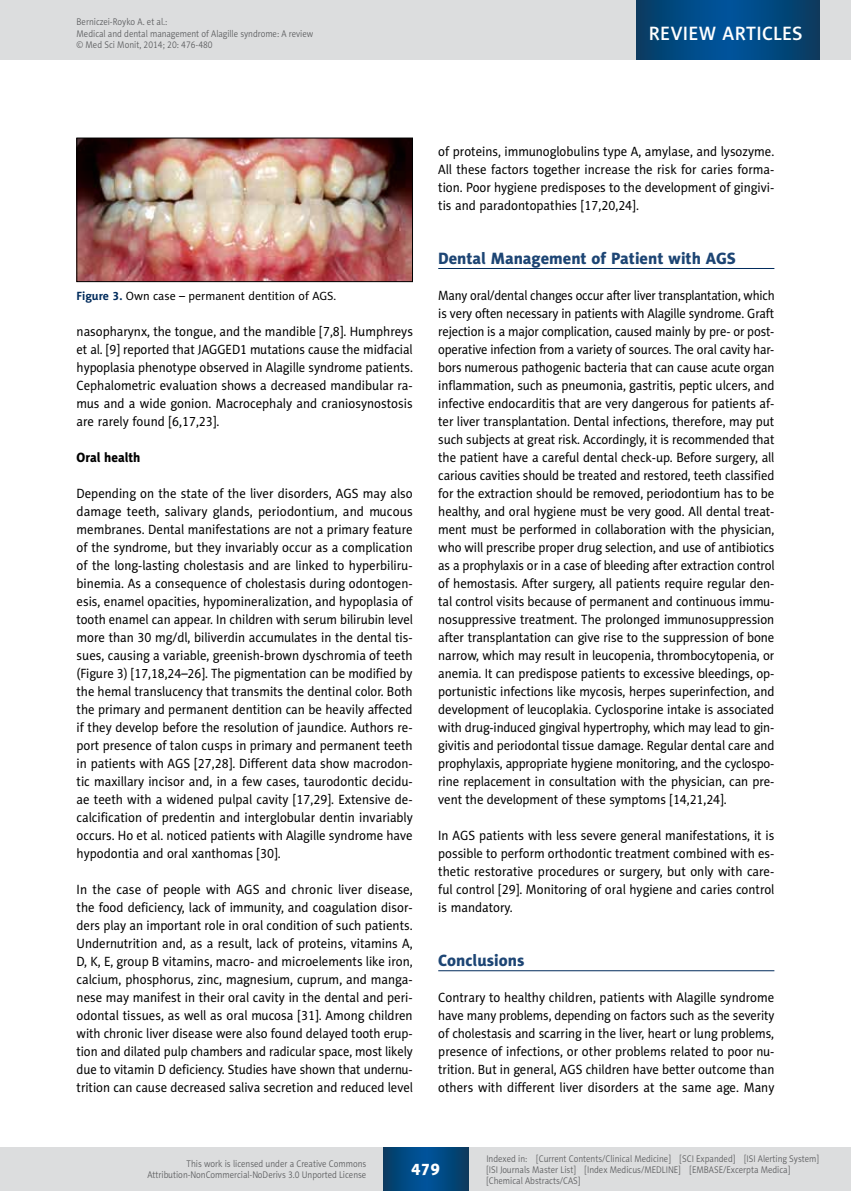
<style>
.page{position:relative;width:851px;height:1191px;background:#fff}
.page>*{position:absolute;margin:0;border:0;box-sizing:border-box;transform-origin:0 0}
.t1{font:19.5px "Naomi Sans EFN Medium";letter-spacing:.015em;color:#fff}
.t2{font:16.5px "Naomi Sans EFN Heavy";color:#1d4574}
.t3{font:16.5px "Naomi Sans EFN Heavy";color:#fff}
.t4{font:13.5px/18px "Naomi Sans EFN";color:#000;text-align:justify;scale:.95 1}
.t5{font:13.5px/18px "Naomi Sans EFN";color:#000;text-align:justify;scale:.92 1}
.t6{font:13.5px/18px "Naomi Sans EFN";color:#000;text-align:justify;scale:.96 1}
.t7{font:13.5px "Naomi Sans EFN Heavy";color:#000;scale:.95 1}
.t8{font:12px "Naomi Sans EFN";color:#000}
.t9{font:9.75px/11.2px "Naomi Sans EFN Light";color:#58595b;scale:.9 1}
.s1{font-weight:700;color:#002b5c}
</style>
<div class="page">
<hr style="left:438px;top:268px;width:336px;height:1px;background:#002b5c">
<hr style="left:438px;top:970px;width:336px;height:1px;background:#002b5c">
<img style="left:79px;top:140px;width:331px;height:140px">
<div style="left:77px;top:138px;width:335px;height:144px;border:1px solid #000"></div>
<div style="left:0;top:1148px;width:850px;height:43px;background:#dcddde"></div>
<svg style="left:383px;top:1147px;width:85px;height:43px;background:#02487f"></svg>
<div style="left:0;top:0;width:850px;height:60px;background:#dcddde"></div>
<svg style="left:636px;top:0;width:183px;height:60px;background:#02487f"></svg>
<p class="t9" style="left:77px;top:16px;width:264px">Berniczei-Royko A. et al.:<br>Medical and dental management of Alagille syndrome: A review © Med Sci Monit, 2014; 20: 476-480</p>
<h1 class="t1" style="left:648px;top:22px;width:155px">REVIEW ARTICLES</h1>
<p class="t8" style="left:77px;top:289px;width:261px"><span class="s1">Figure 3.</span> Own case – permanent dentition of AGS.</p>
<p class="t4" style="left:77px;top:322px;width:355px">nasopharynx, the tongue, and the mandible [7,8]. Humphreys et al. [9] reported that JAGGED1 mutations cause the midfacial hypoplasia phenotype observed in Alagille syndrome patients.<br>Cephalometric evaluation shows a decreased mandibular ra&shy;mus and a wide gonion. Macrocephaly and craniosynostosis are rarely found [6,17,23].</p>
<p class="t7" style="left:77px;top:449px;width:69px">Oral health</p>
<p class="t4" style="left:77px;top:484px;width:355px">Depending on the state of the liver disorders, AGS may also damage teeth, salivary glands, periodontium, and mucous membranes. Dental manifestations are not a primary feature of the syndrome, but they invariably occur as a complication of the long-lasting cholestasis and are linked to hyperbiliru&shy;binemia. As a consequence of cholestasis during odontogen&shy;esis, enamel opacities, hypomineralization, and hypoplasia of tooth enamel can appear. In children with serum bilirubin level more than 30 mg/dl, biliverdin accumulates in the dental tis&shy;sues, causing a variable, greenish-brown dyschromia of teeth (Figure 3) [17,18,24–26]. The pigmentation can be modified by the hemal translucency that transmits the dentinal color. Both the primary and permanent dentition can be heavily affected if they develop before the resolution of jaundice. Authors re&shy;port presence of talon cusps in primary and permanent teeth in patients with AGS [27,28]. Different data show macrodon&shy;tic maxillary incisor and, in a few cases, taurodontic decidu&shy;ae teeth with a widened pulpal cavity [17,29]. Extensive de&shy;calcification of predentin and interglobular dentin invariably occurs. Ho et al. noticed patients with Alagille syndrome have hypodontia and oral xanthomas [30].</p>
<p class="t6" style="left:77px;top:880px;width:352px">In the case of people with AGS and chronic liver disease, the food deficiency, lack of immunity, and coagulation disor&shy;ders play an important role in oral condition of such patients.<br>Undernutrition and, as a result, lack of proteins, vitamins A, D, K, E, group B vitamins, macro- and microelements like iron, calcium, phosphorus, zinc, magnesium, cuprum, and manga&shy;nese may manifest in their oral cavity in the dental and peri&shy;odontal tissues, as well as oral mucosa [31]. Among children with chronic liver disease were also found delayed tooth erup&shy;tion and dilated pulp chambers and radicular space, most likely due to vitamin D deficiency. Studies have shown that undernu&shy;trition can cause decreased saliva secretion and reduced level</p>
<p class="t4" style="left:438px;top:142px;width:355px">of proteins, immunoglobulins type A, amylase, and lysozyme.<br>All these factors together increase the risk for caries forma&shy;tion. Poor hygiene predisposes to the development of gingivi&shy;tis and paradontopathies [17,20,24].</p>
<p class="t2" style="left:438px;top:248px;width:299px">Dental Management of Patient with AGS</p>
<p class="t5" style="left:438px;top:286px;width:367px">Many oral/dental changes occur after liver transplantation, which is very often necessary in patients with Alagille syndrome. Graft rejection is a major complication, caused mainly by pre- or post&shy;operative infection from a variety of sources. The oral cavity har&shy;bors numerous pathogenic bacteria that can cause acute organ inflammation, such as pneumonia, gastritis, peptic ulcers, and infective endocarditis that are very dangerous for patients af&shy;ter liver transplantation. Dental infections, therefore, may put such subjects at great risk. Accordingly, it is recommended that the patient have a careful dental check-up. Before surgery, all carious cavities should be treated and restored, teeth classified for the extraction should be removed, periodontium has to be healthy, and oral hygiene must be very good. All dental treat&shy;ment must be performed in collaboration with the physician, who will prescribe proper drug selection, and use of antibiotics as a prophylaxis or in a case of bleeding after extraction control of hemostasis. After surgery, all patients require regular den&shy;tal control visits because of permanent and continuous immu&shy;nosuppressive treatment. The prolonged immunosuppression after transplantation can give rise to the suppression of bone narrow, which may result in leucopenia, thrombocytopenia, or anemia. It can predispose patients to excessive bleedings, op&shy;portunistic infections like mycosis, herpes superinfection, and development of leucoplakia. Cyclosporine intake is associated with drug-induced gingival hypertrophy, which may lead to gin&shy;givitis and periodontal tissue damage. Regular dental care and prophylaxis, appropriate hygiene monitoring, and the cyclospo&shy;rine replacement in consultation with the physician, can pre&shy;vent the development of these symptoms [14,21,24].</p>
<p class="t4" style="left:438px;top:826px;width:355px">In AGS patients with less severe general manifestations, it is possible to perform orthodontic treatment combined with es&shy;thetic restorative procedures or surgery, but only with care&shy;ful control [29]. Monitoring of oral hygiene and caries control is mandatory.</p>
<p class="t2" style="left:438px;top:950px;width:88px">Conclusions</p>
<p class="t4" style="left:438px;top:988px;width:355px">Contrary to healthy children, patients with Alagille syndrome have many problems, depending on factors such as the severity of cholestasis and scarring in the liver, heart or lung problems, presence of infections, or other problems related to poor nu&shy;trition. But in general, AGS children have better outcome than others with different liver disorders at the same age. Many</p>
<p class="t9" style="left:147px;top:1158px;width:245px;text-align:right">This work is licensed under a Creative Commons<br>Attribution-NonCommercial-NoDerivs 3.0 Unported License</p>
<p class="t3" style="left:411px;top:1159px;width:30px">479</p>
<p class="t9" style="left:486px;top:1152px;width:371px">Indexed in: [Current Contents/Clinical Medicine] [SCI Expanded] [ISI Alerting System] [ISI Journals Master List] [Index Medicus/MEDLINE] [EMBASE/Excerpta Medica] [Chemical Abstracts/CAS]</p>
</div>
